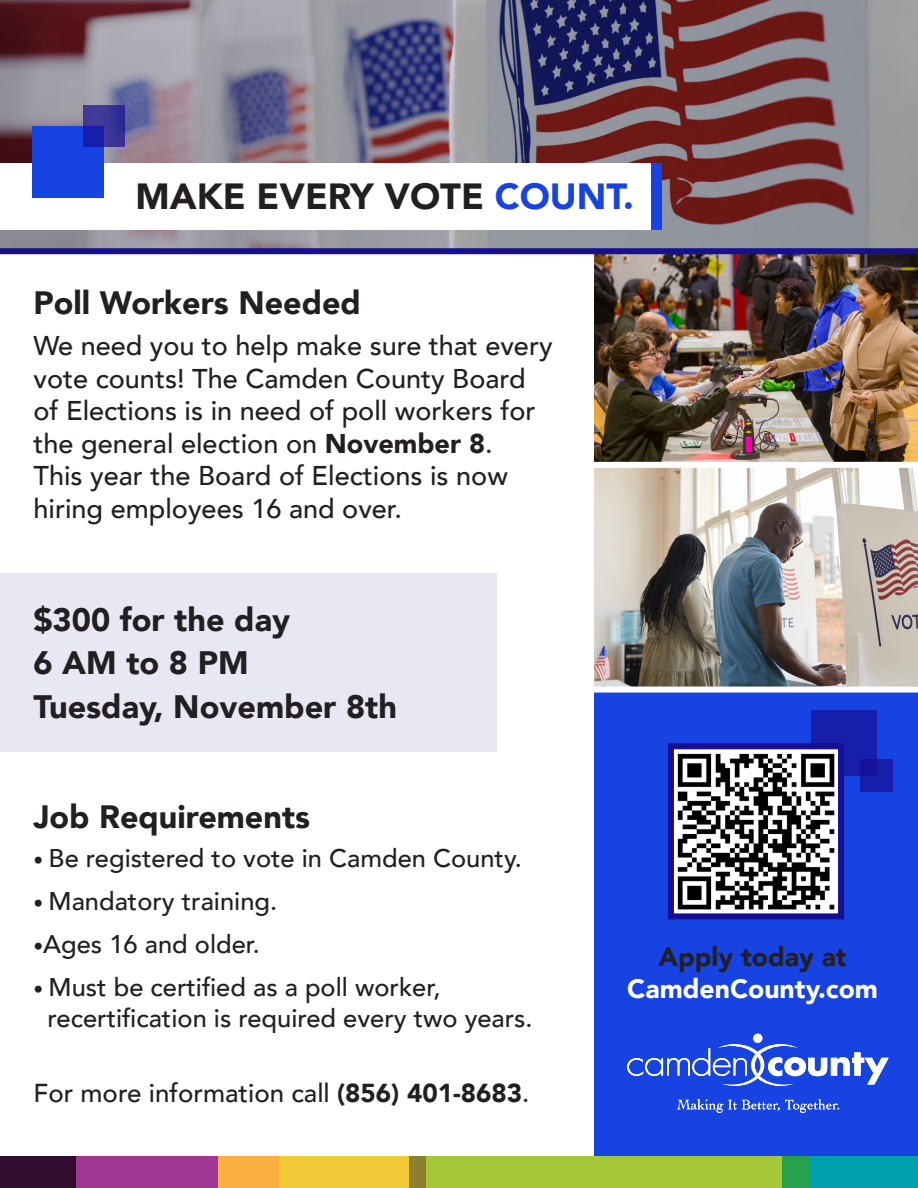
<style>
.page{position:relative;width:918px;height:1188px;background:#fff}
.page>*{position:absolute;margin:0;border:0;box-sizing:border-box;transform-origin:0 0}
.t1{font:900 36.3px "Avenir";color:#231f20}
.t2{font:900 32.4px "Avenir";color:#231f20}
.t3{font:900 32.25px "Avenir";color:#231f20}
.t4{font:500 27.15px/32.5px "Avenir";color:#231f20}
.t5{font:900 26.55px "Avenir";color:#fff}
.t6{font:900 26.55px "Avenir";color:#231f20}
.t7{font:500 25.95px "Avenir";color:#231f20}
.t8{font:500 25.5px "Avenir";color:#231f20}
.s1{color:#1643e1}
.s2{font-weight:900}
.s3{font-size:19.5px}
</style>
<div class="page">
<div style="left:0;top:573px;width:496px;height:179px;background:#e8e7f4"></div>
<div style="left:594px;top:230px;width:324px;height:958px;background:#1643e1"></div>
<div style="left:811px;top:711px;width:66px;height:65px;background:#161eaa"></div>
<img style="left:594px;top:468px;width:324px;height:219px">
<img style="left:594px;top:254px;width:324px;height:208px">
<img style="left:0;top:0;width:918px;height:248px">
<div style="left:753px;top:1034px;width:9px;height:9px;background:#fff;border-radius:50%"></div>
<svg style="left:627px;top:1044px;width:262px;height:42px"></svg>
<svg style="left:677px;top:1099px;width:162px;height:14px"></svg>
<div style="left:426px;top:1156px;width:356px;height:32px;background:#a6c738"></div>
<div style="left:76px;top:1156px;width:142px;height:32px;background:#9e3894"></div>
<div style="left:279px;top:1156px;width:131px;height:32px;background:#f2c936"></div>
<div style="left:808px;top:1156px;width:110px;height:32px;background:#00a1ad"></div>
<div style="left:0;top:1156px;width:76px;height:32px;background:#330d30"></div>
<div style="left:409px;top:1156px;width:17px;height:32px;background:#8c8030"></div>
<div style="left:782px;top:1156px;width:27px;height:32px;background:#28a24a"></div>
<div style="left:218px;top:1156px;width:61px;height:32px;background:#fab040"></div>
<img style="left:675px;top:750px;width:162px;height:162px">
<div style="left:668px;top:743px;width:176px;height:176px;border:6px solid #160e93"></div>
<div style="left:0;top:163px;width:653px;height:67px;background:#fff"></div>
<div style="left:651px;top:163px;width:11px;height:67px;background:#1643e1"></div>
<div style="left:32px;top:126px;width:72px;height:72px;background:#1643e1"></div>
<svg style="left:83px;top:105px;width:41px;height:42px;background:#302e9c"></svg>
<div style="left:0;top:248px;width:918px;height:6px;background:#160e93"></div>
<div style="left:584px;top:462px;width:334px;height:6px;background:#fff"></div>
<div style="left:584px;top:687px;width:334px;height:6px;background:#fff"></div>
<div style="left:860px;top:760px;width:33px;height:32px;background:linear-gradient(to bottom,#16169f,#161fac)"></div>
<p class="t1" style="left:136px;top:165px;width:500px">MAKE EVERY VOTE <span class="s1">COUNT.</span></p>
<p class="t3" style="left:33px;top:275px;width:329px">Poll Workers Needed</p>
<p class="t4" style="left:33px;top:328px;width:521px">We need you to help make sure that every vote counts! The Camden County Board of Elections is in need of poll workers for the general election on <span class="s2">November 8</span>.</p>
<p class="t4" style="left:33px;top:458px;width:476px">This year the Board of Elections is now hiring employees 16 and over.</p>
<p class="t2" style="left:33px;top:592px;width:258px">$300 for the day</p>
<p class="t2" style="left:33px;top:635px;width:217px">6 AM to 8 PM</p>
<p class="t2" style="left:33px;top:679px;width:365px">Tuesday, November 8th</p>
<p class="t3" style="left:33px;top:789px;width:278px">Job Requirements</p>
<p class="t8" style="left:33px;top:836px;width:490px"><span class="s3">•</span> Be registered to vote in Camden County.</p>
<p class="t8" style="left:33px;top:879px;width:245px"><span class="s3">•</span> Mandatory training.</p>
<p class="t8" style="left:33px;top:922px;width:228px"><span class="s3">•</span>Ages 16 and older.</p>
<p class="t8" style="left:33px;top:966px;width:409px"><span class="s3">•</span> Must be certified as a poll worker,</p>
<p class="t8" style="left:48px;top:996px;width:487px">recertification is required every two years.</p>
<p class="t7" style="left:33px;top:1071px;width:497px">For more information call <span class="s2">(856) 401-8683</span>.</p>
<p class="t6" style="left:658px;top:934px;width:190px">Apply today at</p>
<p class="t5" style="left:627px;top:966px;width:252px">CamdenCounty.com</p>
</div>
